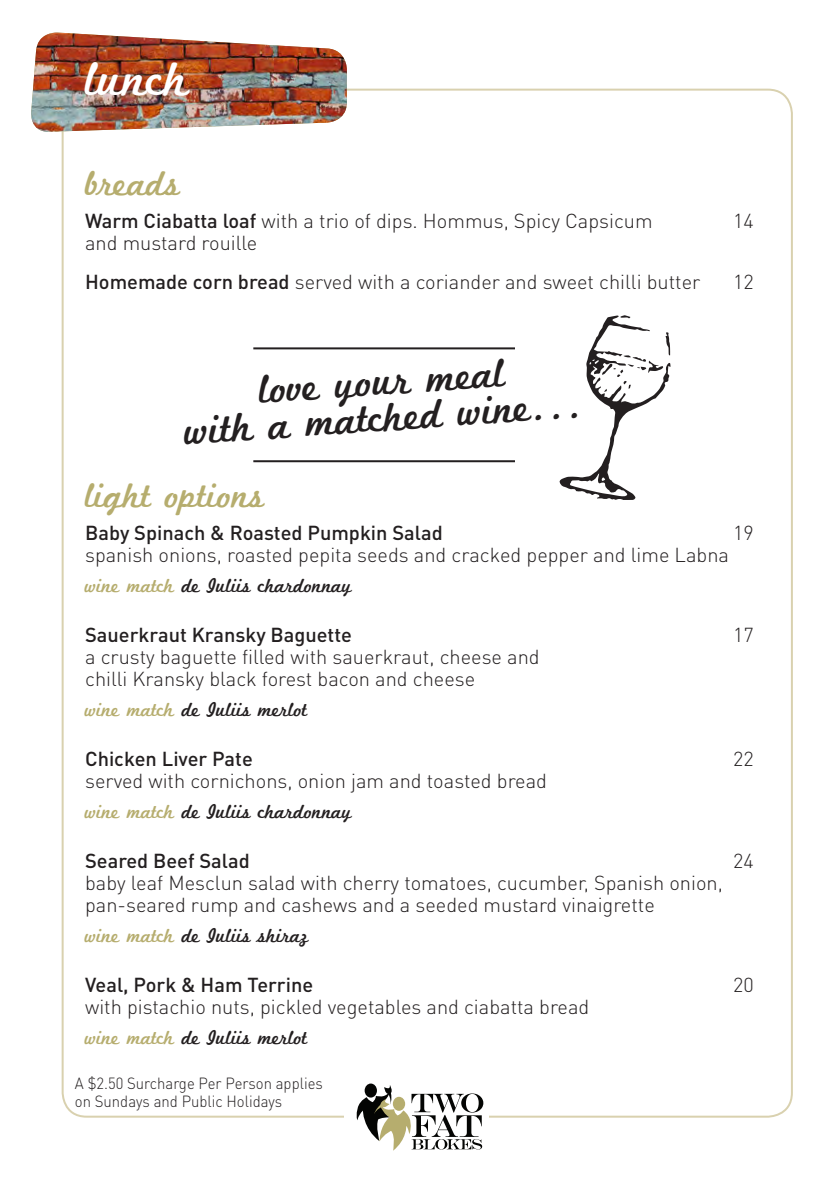
<style>
.page{position:relative;width:840px;height:1191px;background:#fff}
.page>*{position:absolute;margin:0;border:0;box-sizing:border-box;transform-origin:0 0}
.t1{font:49.6px "Marketing Script";color:#fff}
.t2{font:42px/36px "Marketing Script";color:#231f20;text-align:center}
.Header_2{font:36px "Marketing Script";color:#b6ad6e}
.lunch_style_above_wi{font:300 20px/22px "DINOT";color:#231f20}
.Lunch_Body{font:300 20px "DINOT";color:#231f20}
.wine_match{font:20px "Marketing Script";color:#231f20}
.lunch_style_above_wi-2{font:500 20px "DINOT";color:#231f20}
.t3{font:300 16px/18px "DINOT";color:#231f20;scale:.93 1}
.s1{font-weight:500}
.s2{color:#b6ad6e}
</style>
<div class="page">
<svg style="left:364px;top:1083px;width:13px;height:14px"></svg>
<svg style="left:356px;top:1085px;width:127px;height:65px"></svg>
<img style="left:31px;top:33px;width:316px;height:99px">
<svg style="left:559px;top:315px;width:111px;height:185px"></svg>
<hr style="left:253px;top:460px;width:261px;height:2px;background:#231f20">
<hr style="left:253px;top:347px;width:261px;height:2px;background:#231f20">
<p class="t1" style="left:85px;top:50px;width:106px">lunch</p>
<p class="Header_2" style="left:85px;top:161px;width:96px">breads</p>
<p class="Lunch_Body" style="left:85px;top:207px;width:568px"><span class="s1">Warm Ciabatta loaf</span> with a trio of dips. Hommus, Spicy Capsicum</p>
<p class="Lunch_Body" style="left:732px;top:207px;width:22px">14</p>
<p class="Lunch_Body" style="left:85px;top:229px;width:173px">and mustard rouille</p>
<p class="Lunch_Body" style="left:85px;top:268px;width:616px"><span class="s1">Homemade corn bread</span> served with a coriander and sweet chilli butter</p>
<p class="Lunch_Body" style="left:732px;top:268px;width:22px">12</p>
<p class="t2" style="left:181px;top:380px;width:401px;rotate:-4deg">love your meal<br>with a matched wine...</p>
<p class="Header_2" style="left:85px;top:473px;width:181px">light options</p>
<p class="lunch_style_above_wi-2" style="left:85px;top:519px;width:359px">Baby Spinach &amp; Roasted Pumpkin Salad</p>
<p class="lunch_style_above_wi" style="left:732px;top:521px;width:22px">19</p>
<p class="lunch_style_above_wi" style="left:85px;top:543px;width:645px">spanish onions, roasted pepita seeds and cracked pepper and lime Labna</p>
<p class="wine_match" style="left:85px;top:573px;width:268px"><span class="s2">wine match</span> de Iuliis chardonnay</p>
<p class="lunch_style_above_wi-2" style="left:85px;top:621px;width:268px">Sauerkraut Kransky Baguette</p>
<p class="lunch_style_above_wi" style="left:732px;top:623px;width:22px">17</p>
<p class="lunch_style_above_wi" style="left:85px;top:645px;width:456px">a crusty baguette filled with sauerkraut, cheese and chilli Kransky black forest bacon and cheese</p>
<p class="wine_match" style="left:85px;top:697px;width:224px"><span class="s2">wine match</span> de Iuliis merlot</p>
<p class="lunch_style_above_wi-2" style="left:85px;top:745px;width:169px">Chicken Liver Pate</p>
<p class="lunch_style_above_wi" style="left:732px;top:747px;width:22px">22</p>
<p class="lunch_style_above_wi" style="left:85px;top:769px;width:463px">served with cornichons, onion jam and toasted bread</p>
<p class="wine_match" style="left:85px;top:799px;width:268px"><span class="s2">wine match</span> de Iuliis chardonnay</p>
<p class="lunch_style_above_wi-2" style="left:85px;top:847px;width:166px">Seared Beef Salad</p>
<p class="lunch_style_above_wi" style="left:732px;top:849px;width:22px">24</p>
<p class="lunch_style_above_wi" style="left:85px;top:871px;width:639px">baby leaf Mesclun salad with cherry tomatoes, cucumber, Spanish onion, pan-seared rump and cashews and a seeded mustard vinaigrette</p>
<p class="wine_match" style="left:85px;top:923px;width:225px"><span class="s2">wine match</span> de Iuliis shiraz</p>
<p class="lunch_style_above_wi-2" style="left:85px;top:971px;width:229px">Veal, Pork &amp; Ham Terrine</p>
<p class="lunch_style_above_wi" style="left:732px;top:973px;width:22px">20</p>
<p class="lunch_style_above_wi" style="left:85px;top:995px;width:505px">with pistachio nuts, pickled vegetables and ciabatta bread</p>
<p class="wine_match" style="left:85px;top:1025px;width:224px"><span class="s2">wine match</span> de Iuliis merlot</p>
<p class="t3" style="left:75px;top:1073px;width:268px">A $2.50 Surcharge Per Person applies on Sundays and Public Holidays</p>
</div>
